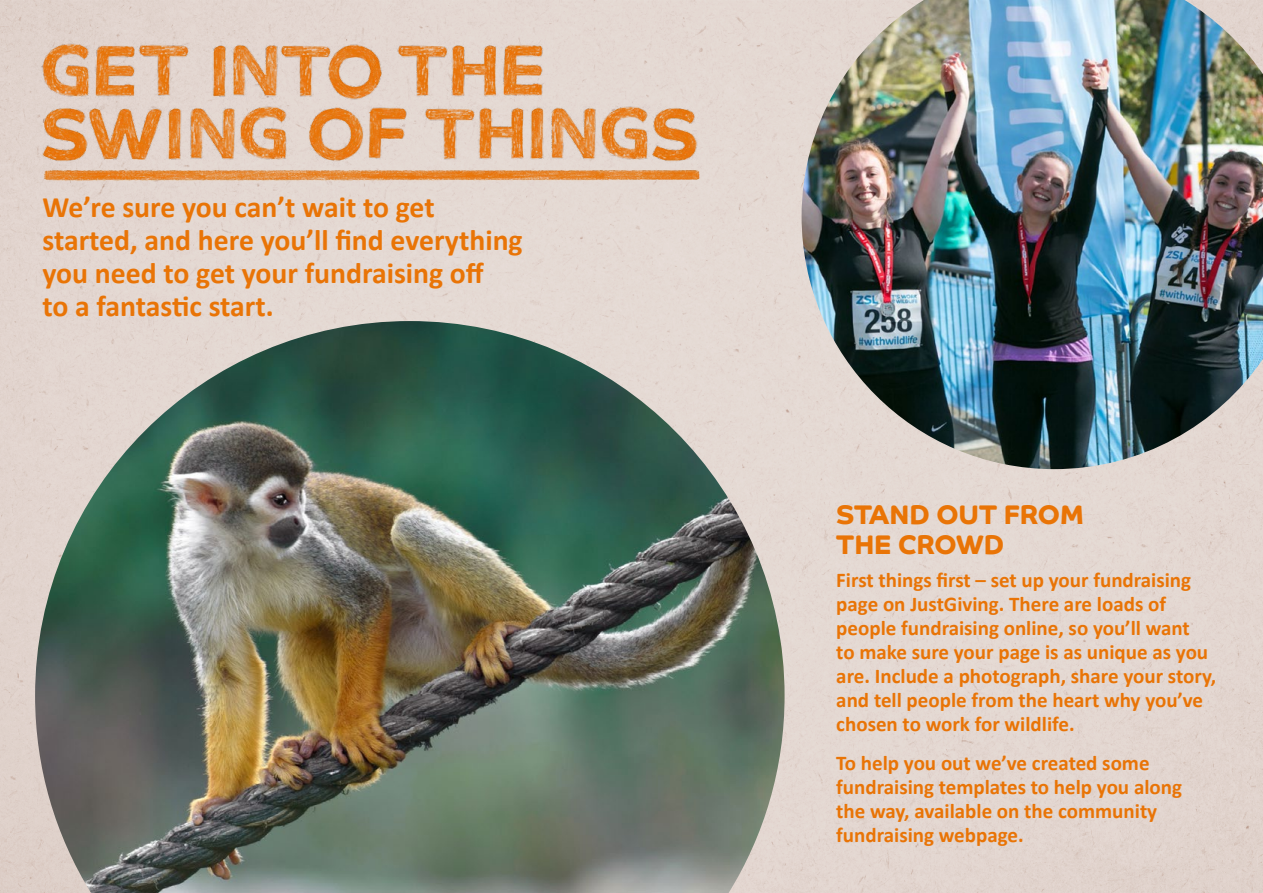
<style>
.page{position:relative;width:1263px;height:893px;background:#e4d7d1}
.page>*{position:absolute;margin:0;border:0;box-sizing:border-box;transform-origin:0 0}
.t1{font:700 29.7px/33px "Calibri";color:#e97406}
.t2{font:27px/30px "Co Headline Bd";color:#e97406}
.t3{font:700 21px/24px "Calibri";color:#e97406}
</style>
<div class="page">
<img style="left:35px;top:321px;width:749px;height:572px">
<img style="left:801px;top:0;width:462px;height:469px">
<img style="left:9px;top:16px;width:775px;height:180px">
<img style="left:36px;top:163px;width:672px;height:22px">
<h1 class="t1" style="left:43px;top:191px;width:482px">We’re sure you can’t wait to get started, and here you’ll find everything you need to get your fundraising off<br>to a fantastic start.</h1>
<p class="t2" style="left:836px;top:500px;width:249px">STAND OUT FROM<br>THE CROWD</p>
<p class="t3" style="left:836px;top:568px;width:381px">First things first – set up your fundraising page on JustGiving. There are loads of people fundraising online, so you’ll want<br>to make sure your page is as unique as you are. Include a photograph, share your story, and tell people from the heart why you’ve chosen to work for wildlife.</p>
<p class="t3" style="left:836px;top:751px;width:347px">To help you out we’ve created some fundraising templates to help you along the way, available on the community fundraising webpage.</p>
</div>
